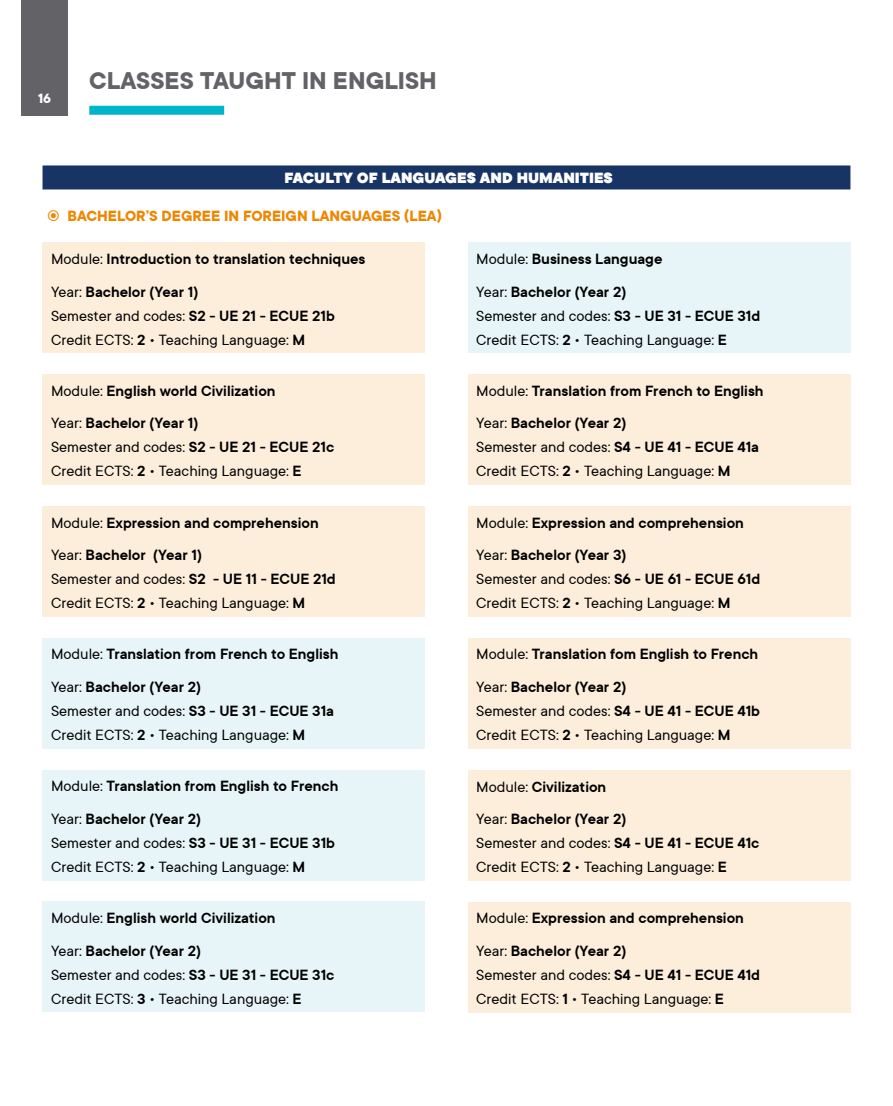
<style>
.page{position:relative;width:893px;height:1106px;background:#fff}
.page>*{position:absolute;margin:0;border:0;box-sizing:border-box;transform-origin:0 0}
.t1{font:700 27px "TT Commons Classic";color:#636267}
.t2{font:16.5px/24px "TT Commons Classic";color:#000}
.t3{font:600 16.5px/32.5px "TT Commons Classic";color:#000}
.t4{font:700 16.5px "TT Commons Classic";color:#f08600}
.t5{font:900 16.5px "TT Commons Classic";color:#fff}
.t6{font:700 15px "TT Commons Classic";color:#fff}
.s1{font-weight:400}
.s2{font-weight:600}
</style>
<div class="page">
<div style="left:89px;top:106px;width:135px;height:9px;background:#00b5ca"></div>
<div style="left:43px;top:165px;width:807px;height:24px;background:#183465"></div>
<div style="left:43px;top:243px;width:382px;height:110px;background:#fdeedc"></div>
<div style="left:43px;top:374px;width:382px;height:111px;background:#fdeedc"></div>
<div style="left:43px;top:506px;width:382px;height:110px;background:#fdeedc"></div>
<div style="left:43px;top:638px;width:382px;height:110px;background:#e8f5f8"></div>
<div style="left:43px;top:769px;width:382px;height:111px;background:#e8f5f8"></div>
<div style="left:43px;top:901px;width:382px;height:111px;background:#e8f5f8"></div>
<div style="left:468px;top:243px;width:382px;height:110px;background:#e8f5f8"></div>
<div style="left:468px;top:374px;width:382px;height:111px;background:#fdeedc"></div>
<div style="left:468px;top:506px;width:382px;height:110px;background:#fdeedc"></div>
<div style="left:468px;top:638px;width:382px;height:110px;background:#fdeedc"></div>
<div style="left:468px;top:770px;width:382px;height:110px;background:#fdeedc"></div>
<div style="left:468px;top:902px;width:382px;height:110px;background:#fdeedc"></div>
<div style="left:21px;top:0;width:47px;height:116px;background:#636267"></div>
<p class="t6" style="left:38px;top:89px;width:15px">16</p>
<h1 class="t1" style="left:89px;top:63px;width:349px">CLASSES TAUGHT IN ENGLISH</h1>
<p class="t5" style="left:284px;top:166px;width:330px">FACULTY OF LANGUAGES AND HUMANITIES</p>
<p class="t4" style="left:68px;top:205px;width:376px">BACHELOR’S DEGREE IN FOREIGN LANGUAGES (LEA)</p>
<p class="t3" style="left:51px;top:242px;width:316px"><span class="s1">Module:</span> Introduction to translation techniques<br><span class="s1">Year:</span> Bachelor (Year 1)</p>
<p class="t2" style="left:51px;top:303px;width:285px">Semester and codes: <span class="s2">S2 - UE 21 - ECUE 21b<br></span>Credit ECTS: <span class="s2">2</span> • Teaching Language: <span class="s2">M</span></p>
<p class="t3" style="left:51px;top:374px;width:226px"><span class="s1">Module:</span> English world Civilization<br><span class="s1">Year:</span> Bachelor (Year 1)</p>
<p class="t2" style="left:51px;top:435px;width:285px">Semester and codes: <span class="s2">S2 - UE 21 - ECUE 21c<br></span>Credit ECTS: <span class="s2">2</span> • Teaching Language: <span class="s2">E</span></p>
<p class="t3" style="left:51px;top:506px;width:269px"><span class="s1">Module:</span> Expression and comprehension<br><span class="s1">Year:</span> Bachelor (Year 1)</p>
<p class="t2" style="left:51px;top:566px;width:286px">Semester and codes: <span class="s2">S2 - UE 11 - ECUE 21d<br></span>Credit ECTS: <span class="s2">2</span> • Teaching Language: <span class="s2">M</span></p>
<p class="t3" style="left:51px;top:637px;width:289px"><span class="s1">Module:</span> Translation from French to English<br><span class="s1">Year:</span> Bachelor (Year 2)</p>
<p class="t2" style="left:51px;top:698px;width:285px">Semester and codes: <span class="s2">S3 - UE 31 - ECUE 31a<br></span>Credit ECTS: <span class="s2">2</span> • Teaching Language: <span class="s2">M</span></p>
<p class="t3" style="left:51px;top:769px;width:289px"><span class="s1">Module:</span> Translation from English to French<br><span class="s1">Year:</span> Bachelor (Year 2)</p>
<p class="t2" style="left:51px;top:830px;width:286px">Semester and codes: <span class="s2">S3 - UE 31 - ECUE 31b<br></span>Credit ECTS: <span class="s2">2</span> • Teaching Language: <span class="s2">M</span></p>
<p class="t3" style="left:51px;top:901px;width:226px"><span class="s1">Module:</span> English world Civilization<br><span class="s1">Year:</span> Bachelor (Year 2)</p>
<p class="t2" style="left:51px;top:962px;width:285px">Semester and codes: <span class="s2">S3 - UE 31 - ECUE 31c<br></span>Credit ECTS: <span class="s2">3</span> • Teaching Language: <span class="s2">E</span></p>
<p class="t3" style="left:476px;top:242px;width:188px"><span class="s1">Module:</span> Business Language<br><span class="s1">Year:</span> Bachelor (Year 2)</p>
<p class="t2" style="left:476px;top:303px;width:286px">Semester and codes: <span class="s2">S3 - UE 31 - ECUE 31d<br></span>Credit ECTS: <span class="s2">2</span> • Teaching Language: <span class="s2">E</span></p>
<p class="t3" style="left:476px;top:374px;width:289px"><span class="s1">Module:</span> Translation from French to English<br><span class="s1">Year:</span> Bachelor (Year 2)</p>
<p class="t2" style="left:476px;top:435px;width:284px">Semester and codes: <span class="s2">S4 - UE 41 - ECUE 41a<br></span>Credit ECTS: <span class="s2">2</span> • Teaching Language: <span class="s2">M</span></p>
<p class="t3" style="left:476px;top:506px;width:269px"><span class="s1">Module:</span> Expression and comprehension<br><span class="s1">Year:</span> Bachelor (Year 3)</p>
<p class="t2" style="left:476px;top:566px;width:285px">Semester and codes: <span class="s2">S6 - UE 61 - ECUE 61d<br></span>Credit ECTS: <span class="s2">2</span> • Teaching Language: <span class="s2">M</span></p>
<p class="t3" style="left:476px;top:637px;width:283px"><span class="s1">Module:</span> Translation fom English to French<br><span class="s1">Year:</span> Bachelor (Year 2)</p>
<p class="t2" style="left:476px;top:698px;width:285px">Semester and codes: <span class="s2">S4 - UE 41 - ECUE 41b<br></span>Credit ECTS: <span class="s2">2</span> • Teaching Language: <span class="s2">M</span></p>
<p class="t3" style="left:476px;top:769px;width:151px"><span class="s1">Module:</span> Civilization<br><span class="s1">Year:</span> Bachelor (Year 2)</p>
<p class="t2" style="left:476px;top:830px;width:285px">Semester and codes: <span class="s2">S4 - UE 41 - ECUE 41c<br></span>Credit ECTS: <span class="s2">2</span> • Teaching Language: <span class="s2">E</span></p>
<p class="t3" style="left:476px;top:901px;width:269px"><span class="s1">Module:</span> Expression and comprehension<br><span class="s1">Year:</span> Bachelor (Year 2)</p>
<p class="t2" style="left:476px;top:962px;width:285px">Semester and codes: <span class="s2">S4 - UE 41 - ECUE 41d<br></span>Credit ECTS: <span class="s2">1</span> • Teaching Language: <span class="s2">E</span></p>
</div>
